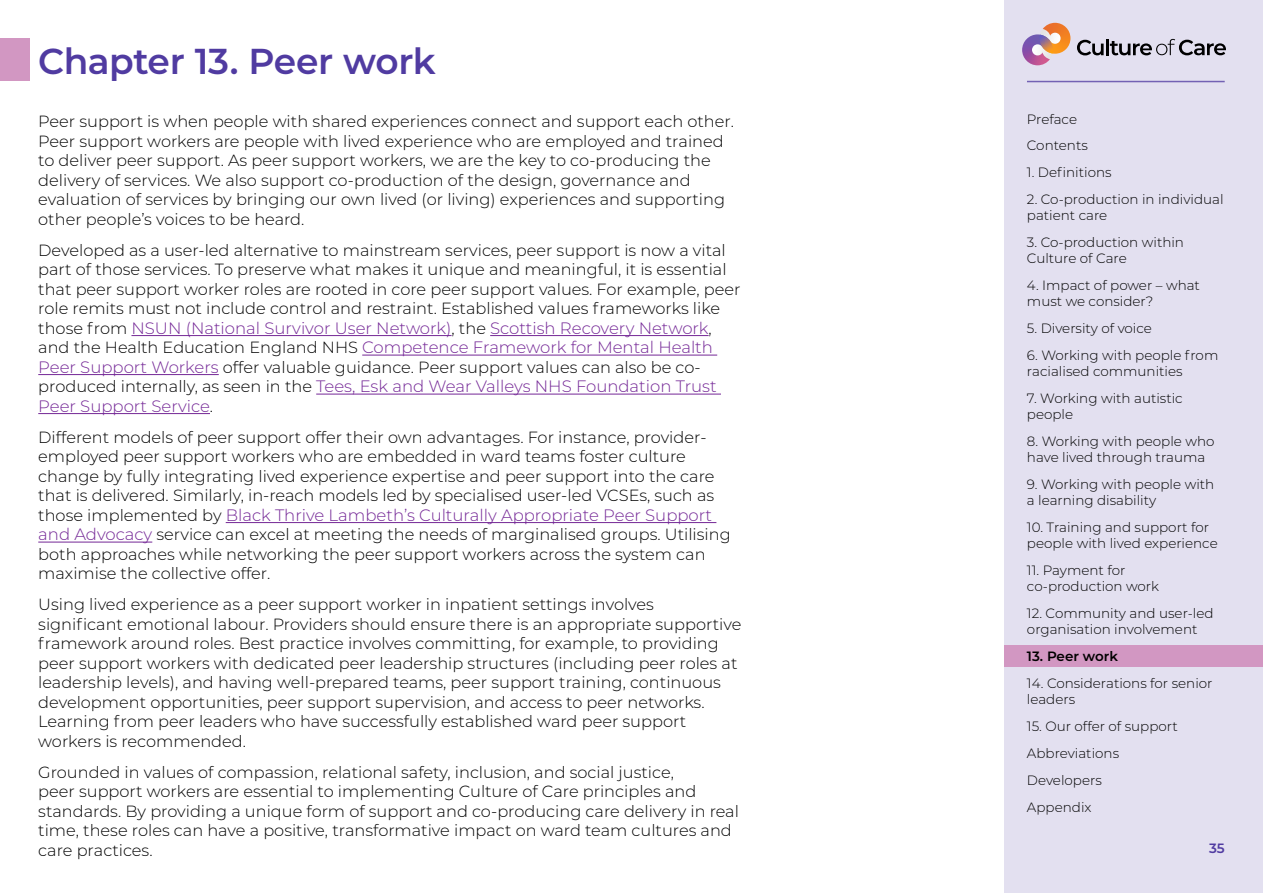
<style>
.page{position:relative;width:1263px;height:893px;background:#fff}
.page>*{position:absolute;margin:0;border:0;box-sizing:border-box;transform-origin:0 0}
.Heading_1{font:600 36px "Montserrat";letter-spacing:-.015em;color:#503ba1}
.t1{font:300 16.5px/19.5px "Montserrat";color:#742796}
.t2{font:300 16.2px/19.5px "Montserrat";color:#000}
.t3{font:300 13.5px/16.2px "Montserrat";color:#000}
.t4{font:600 13.5px "Montserrat";color:#000}
.t5{font:600 13.5px "Montserrat";color:#503ba1}
.s1{font-size:16.2px;color:#000}
.s2{font-size:16.5px;color:#742796}
</style>
<div class="page">
<div style="left:1004px;top:0;width:259px;height:893px;background:#e3e0f0"></div>
<svg style="left:1022px;top:23px;width:48px;height:42px"></svg>
<svg style="left:1077px;top:40px;width:26px;height:15px"></svg>
<hr style="left:1106px;top:39px;width:3px;height:16px;background:#000">
<svg style="left:1110px;top:39px;width:116px;height:16px"></svg>
<div style="left:1004px;top:645px;width:259px;height:22px;background:#d297c2"></div>
<hr style="left:1027px;top:81px;width:198px;height:1px;background:#7362b4">
<hr style="left:131px;top:335px;width:321px;height:1px;background:#742796">
<hr style="left:490px;top:335px;width:219px;height:1px;background:#742796">
<hr style="left:362px;top:355px;width:355px;height:1px;background:#742796">
<hr style="left:38px;top:374px;width:181px;height:1px;background:#742796">
<hr style="left:316px;top:394px;width:405px;height:1px;background:#742796">
<hr style="left:38px;top:413px;width:172px;height:1px;background:#742796">
<hr style="left:226px;top:522px;width:490px;height:1px;background:#742796">
<hr style="left:38px;top:542px;width:114px;height:1px;background:#742796">
<div style="left:0;top:39px;width:30px;height:42px;background:#d297c2"></div>
<p class="Heading_1" style="left:38px;top:36px;width:399px">Chapter 13. Peer work</p>
<p class="t2" style="left:38px;top:111px;width:697px">Peer support is when people with shared experiences connect and support each other.<br>Peer support workers are people with lived experience who are employed and trained to deliver peer support. As peer support workers, we are the key to co-producing the delivery of services. We also support co-production of the design, governance and evaluation of services by bringing our own lived (or living) experiences and supporting other people’s voices to be heard.</p>
<p class="t2" style="left:38px;top:240px;width:704px">Developed as a user-led alternative to mainstream services, peer support is now a vital part of those services. To preserve what makes it unique and meaningful, it is essential that peer support worker roles are rooted in core peer support values. For example, peer role remits must not include control and restraint. Established values frameworks like</p>
<p class="t1" style="left:38px;top:318px;width:676px"><span class="s1">those from</span> NSUN (National Survivor User Network)<span class="s1">, the</span> Scottish Recovery Network<span class="s1">, and the Health Education England NHS</span> Competence Framework for Mental Health</p>
<p class="t2" style="left:38px;top:357px;width:664px"><span class="s2">Peer Support Workers</span> offer valuable guidance. Peer support values can also be co-</p>
<p class="t1" style="left:38px;top:376px;width:680px"><span class="s1">produced internally, as seen in the</span> Tees, Esk and Wear Valleys NHS Foundation Trust<br>Peer Support Service<span class="s1">.</span></p>
<p class="t2" style="left:38px;top:427px;width:678px">Different models of peer support offer their own advantages. For instance, provider&shy;employed peer support workers who are embedded in ward teams foster culture change by fully integrating lived experience expertise and peer support into the care that is delivered. Similarly, in-reach models led by specialised user-led VCSEs, such as</p>
<p class="t1" style="left:38px;top:505px;width:675px"><span class="s1">those implemented by</span> Black Thrive Lambeth’s Culturally Appropriate Peer Support</p>
<p class="t2" style="left:38px;top:524px;width:694px"><span class="s2">and Advocacy</span> service can excel at meeting the needs of marginalised groups. Utilising both approaches while networking the peer support workers across the system can maximise the collective offer.</p>
<p class="t2" style="left:38px;top:594px;width:705px">Using lived experience as a peer support worker in inpatient settings involves significant emotional labour. Providers should ensure there is an appropriate supportive framework around roles. Best practice involves committing, for example, to providing peer support workers with dedicated peer leadership structures (including peer roles at leadership levels), and having well-prepared teams, peer support training, continuous development opportunities, peer support supervision, and access to peer networks.<br>Learning from peer leaders who have successfully established ward peer support workers is recommended.</p>
<p class="t2" style="left:38px;top:762px;width:702px">Grounded in values of compassion, relational safety, inclusion, and social justice,<br>peer support workers are essential to implementing Culture of Care principles and standards. By providing a unique form of support and co-producing care delivery in real time, these roles can have a positive, transformative impact on ward team cultures and care practices.</p>
<p class="t3" style="left:1027px;top:105px;width:62px;line-height:26.8px">Preface<br>Contents</p>
<p class="t3" style="left:1027px;top:164px;width:86px">1. Definitions</p>
<p class="t3" style="left:1027px;top:191px;width:198px">2. Co-production in individual patient care</p>
<p class="t3" style="left:1027px;top:234px;width:159px">3. Co-production within<br>Culture of Care</p>
<p class="t3" style="left:1027px;top:277px;width:175px">4. Impact of power – what must we consider?</p>
<p class="t3" style="left:1027px;top:320px;width:126px">5. Diversity of voice</p>
<p class="t3" style="left:1027px;top:347px;width:193px">6. Working with people from racialised communities</p>
<p class="t3" style="left:1027px;top:390px;width:157px">7. Working with autistic people</p>
<p class="t3" style="left:1027px;top:433px;width:189px">8. Working with people who have lived through trauma</p>
<p class="t3" style="left:1027px;top:476px;width:189px">9. Working with people with a learning disability</p>
<p class="t3" style="left:1027px;top:519px;width:192px">10. Training and support for people with lived experience</p>
<p class="t3" style="left:1027px;top:562px;width:134px">11. Payment for co-production work</p>
<p class="t3" style="left:1027px;top:605px;width:188px">12. Community and user-led organisation involvement</p>
<p class="t4" style="left:1027px;top:647px;width:92px">13. Peer work</p>
<p class="t3" style="left:1027px;top:675px;width:187px">14. Considerations for senior leaders</p>
<p class="t3" style="left:1027px;top:712px;width:152px;line-height:26.8px">15. Our offer of support<br>Abbreviations<br>Developers<br>Appendix</p>
<p class="t4" style="left:1063px;top:109px;width:18px">ce</p>
<p class="t3" style="left:1055px;top:648px;width:59px">eer work</p>
<p class="t5" style="left:1209px;top:838px;width:17px">35</p>
</div>
